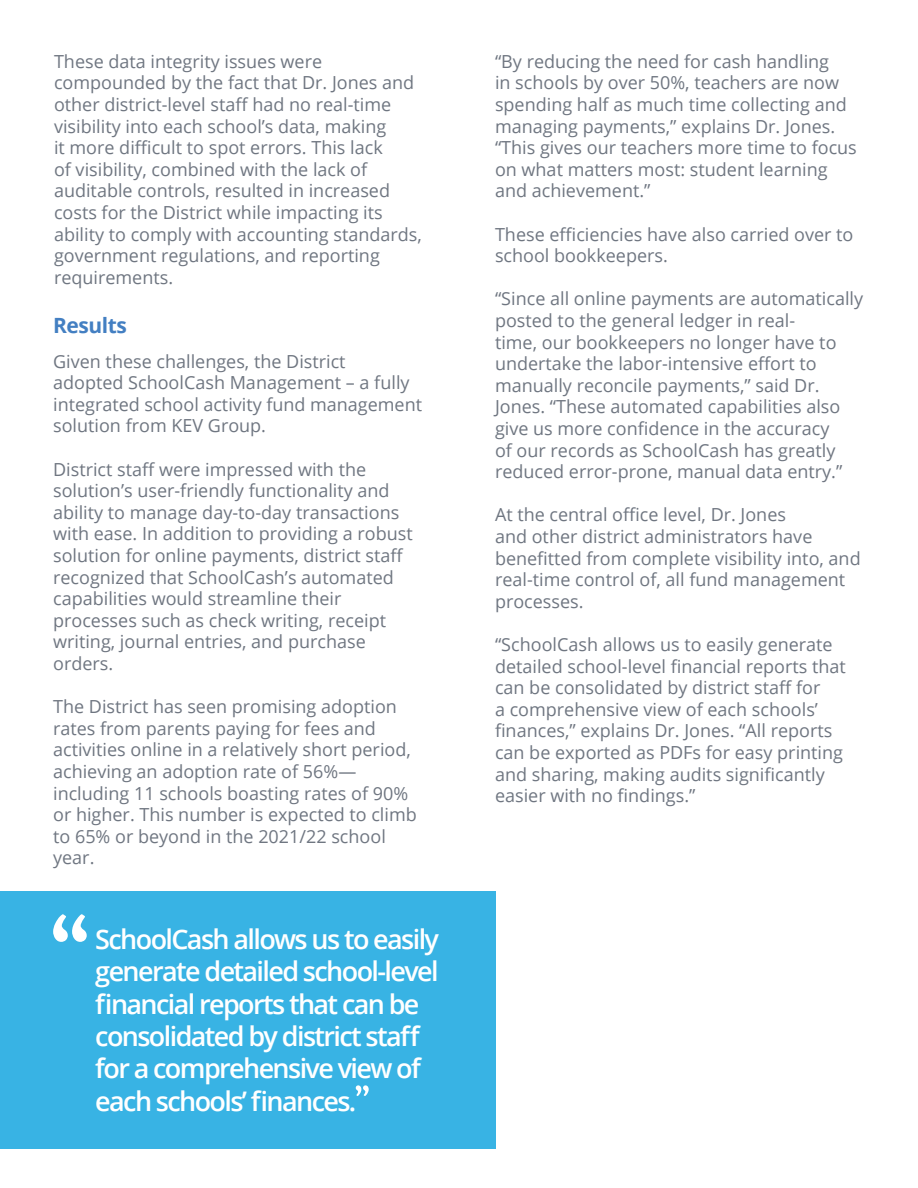
<style>
.page{position:relative;width:918px;height:1188px;background:#fff}
.page>*{position:absolute;margin:0;border:0;box-sizing:border-box;transform-origin:0 0}
.t1{font:600 27px/32.4px "Open Sans";letter-spacing:-.06em;color:#fff}
.t2{font:700 21px "Open Sans";letter-spacing:-.02em;color:#437fc2}
.t3{font:18px/21.6px "Open Sans";color:#6f7681}
</style>
<div class="page">
<div style="left:0;top:891px;width:495px;height:257px;background:#38b3e4"></div>
<svg style="left:53px;top:914px;width:34px;height:28px"></svg>
<svg style="left:356px;top:1085px;width:13px;height:11px"></svg>
<p class="t3" style="left:54px;top:52px;width:369px">These data integrity issues were compounded by the fact that Dr. Jones and other district-level staff had no real-time visibility into each school’s data, making<br>it more difficult to spot errors. This lack<br>of visibility, combined with the lack of auditable controls, resulted in increased costs for the District while impacting its ability to comply with accounting standards, government regulations, and reporting requirements.</p>
<p class="t3" style="left:495px;top:52px;width:363px">“By reducing the need for cash handling<br>in schools by over 50%, teachers are now spending half as much time collecting and managing payments,” explains Dr. Jones. “This gives our teachers more time to focus on what matters most: student learning and achievement.”</p>
<p class="t3" style="left:495px;top:223px;width:360px">These efficiencies have also carried over to school bookkeepers.</p>
<p class="t3" style="left:495px;top:290px;width:370px">“Since all online payments are automatically posted to the general ledger in real-<br>time, our bookkeepers no longer have to undertake the labor-intensive effort to manually reconcile payments,” said Dr.<br>Jones. “These automated capabilities also give us more confidence in the accuracy<br>of our records as SchoolCash has greatly reduced error-prone, manual data entry.”</p>
<p class="t3" style="left:495px;top:504px;width:367px">At the central office level, Dr. Jones<br>and other district administrators have benefitted from complete visibility into, and real-time control of, all fund management processes.</p>
<p class="t3" style="left:495px;top:635px;width:352px">“SchoolCash allows us to easily generate detailed school-level financial reports that can be consolidated by district staff for<br>a comprehensive view of each schools’ finances,” explains Dr. Jones. “All reports can be exported as PDFs for easy printing and sharing, making audits significantly easier with no findings.”</p>
<p class="t2" style="left:53px;top:316px;width:75px">Results</p>
<p class="t3" style="left:53px;top:352px;width:370px">Given these challenges, the District<br>adopted SchoolCash Management – a fully integrated school activity fund management solution from KEV Group.</p>
<p class="t3" style="left:53px;top:458px;width:361px">District staff were impressed with the solution’s user-friendly functionality and ability to manage day-to-day transactions with ease. In addition to providing a robust solution for online payments, district staff recognized that SchoolCash’s automated capabilities would streamline their processes such as check writing, receipt writing, journal entries, and purchase orders.</p>
<p class="t3" style="left:53px;top:698px;width:365px">The District has seen promising adoption rates from parents paying for fees and activities online in a relatively short period, achieving an adoption rate of 56%— including 11 schools boasting rates of 90% or higher. This number is expected to climb to 65% or beyond in the 2021/22 school year.</p>
<h1 class="t1" style="left:95px;top:926px;width:345px">SchoolCash allows us to easily generate detailed school-level financial reports that can be consolidated by district staff for a comprehensive view of each schools’ finances.</h1>
</div>
